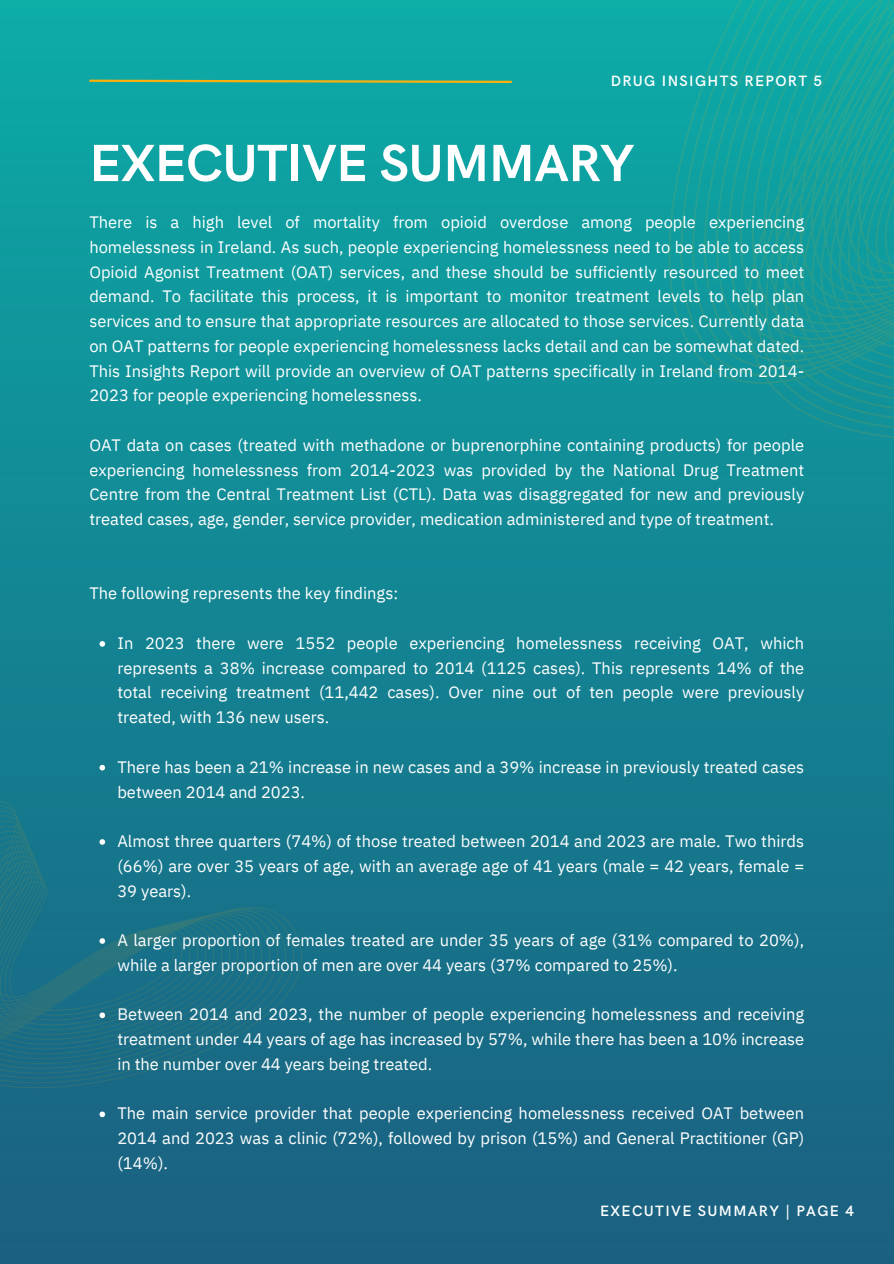
<style>
.page{position:relative;width:894px;height:1264px;background:#fff}
.page>*{position:absolute;margin:0;border:0;box-sizing:border-box;transform-origin:0 0}
.t1{font:700 52.5px "HK Grotesk";letter-spacing:-.01em;color:#fff}
.t2{font:16.5px/24.8px "IBM Plex Sans";color:#fff;text-align:justify}
.t3{font:600 15px "HK Grotesk";letter-spacing:.09em;color:#fff}
</style>
<div class="page">
<div style="left:0;top:0;width:893px;height:1263px;background:linear-gradient(to bottom,#0caba7,#1b5e7f)"></div>
<svg style="left:87px;top:78px;width:427px;height:6px;background:#65aa6b"></svg>
<svg style="left:522px;top:0;width:371px;height:654px;background:#12979a"></svg>
<svg style="left:0;top:696px;width:326px;height:503px;background:#187188"></svg>
<svg style="left:99px;top:641px;width:6px;height:5px"></svg>
<svg style="left:99px;top:765px;width:6px;height:5px"></svg>
<svg style="left:99px;top:839px;width:6px;height:5px"></svg>
<svg style="left:99px;top:938px;width:6px;height:5px"></svg>
<svg style="left:99px;top:1012px;width:6px;height:6px"></svg>
<svg style="left:99px;top:1111px;width:6px;height:6px"></svg>
<p class="t3" style="left:610px;top:72px;width:213px">DRUG INSIGHTS REPORT 5</p>
<p class="t1" style="left:89px;top:134px;width:546px">EXECUTIVE SUMMARY</p>
<h2 class="t2" style="left:89px;top:209px;width:716px">There is a high level of mortality from opioid overdose among people experiencing homelessness in Ireland. As such, people experiencing homelessness need to be able to access Opioid Agonist Treatment (OAT) services, and these should be sufficiently resourced to meet demand. To facilitate this process, it is important to monitor treatment levels to help plan services and to ensure that appropriate resources are allocated to those services. Currently data on OAT patterns for people experiencing homelessness lacks detail and can be somewhat dated.<br>This Insights Report will provide an overview of OAT patterns specifically in Ireland from 2014- 2023 for people experiencing homelessness.</h2>
<h1 class="t2" style="left:89px;top:432px;width:716px">OAT data on cases (treated with methadone or buprenorphine containing products) for people experiencing homelessness from 2014-2023 was provided by the National Drug Treatment Centre from the Central Treatment List (CTL). Data was disaggregated for new and previously treated cases, age, gender, service provider, medication administered and type of treatment.</h1>
<p class="t2" style="left:89px;top:581px;width:310px">The following represents the key findings:</p>
<p class="t2" style="left:117px;top:630px;width:688px">In 2023 there were 1552 people experiencing homelessness receiving OAT, which represents a 38% increase compared to 2014 (1125 cases). This represents 14% of the total receiving treatment (11,442 cases). Over nine out of ten people were previously treated, with 136 new users.</p>
<p class="t2" style="left:117px;top:754px;width:688px">There has been a 21% increase in new cases and a 39% increase in previously treated cases between 2014 and 2023.</p>
<p class="t2" style="left:117px;top:828px;width:688px">Almost three quarters (74%) of those treated between 2014 and 2023 are male. Two thirds (66%) are over 35 years of age, with an average age of 41 years (male = 42 years, female = 39 years).</p>
<p class="t2" style="left:117px;top:927px;width:688px">A larger proportion of females treated are under 35 years of age (31% compared to 20%), while a larger proportion of men are over 44 years (37% compared to 25%).</p>
<p class="t2" style="left:117px;top:1001px;width:688px">Between 2014 and 2023, the number of people experiencing homelessness and receiving treatment under 44 years of age has increased by 57%, while there has been a 10% increase in the number over 44 years being treated.</p>
<p class="t2" style="left:117px;top:1100px;width:688px">The main service provider that people experiencing homelessness received OAT between 2014 and 2023 was a clinic (72%), followed by prison (15%) and General Practitioner (GP) (14%).</p>
<p class="t3" style="left:600px;top:1202px;width:255px">EXECUTIVE SUMMARY | PAGE 4</p>
</div>
